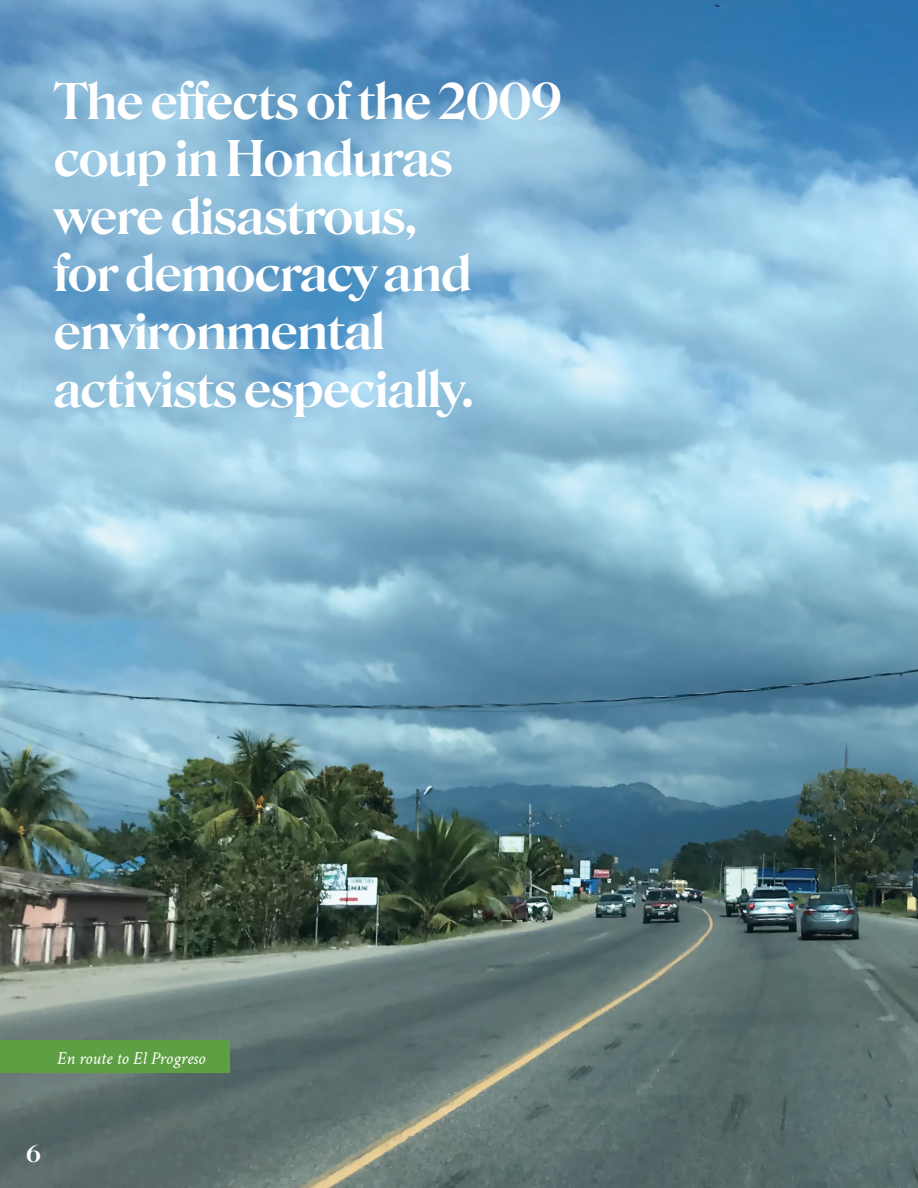
<style>
.page{position:relative;width:918px;height:1188px;background:#fff}
.page>*{position:absolute;margin:0;border:0;box-sizing:border-box;transform-origin:0 0}
.t1{font:600 48px/57.6px "Roslindale Display";color:#fff}
.t2{font:600 22.5px "Roslindale Display";color:#fff}
.t3{font:italic 18px "Crimson Text";color:#fff}
</style>
<div class="page">
<img style="left:0;top:0;width:918px;height:1188px">
<div style="left:0;top:1041px;width:229px;height:32px;background:#5e9f43"></div>
<p class="t1" style="left:54px;top:70px;width:509px">The effects of the 2009 coup in Honduras were disastrous,<br>for democracy and environmental activists especially.</p>
<p class="t3" style="left:57px;top:1045px;width:150px">En route to El Progreso</p>
<p class="t2" style="left:27px;top:1134px;width:16px">6</p>
</div>
